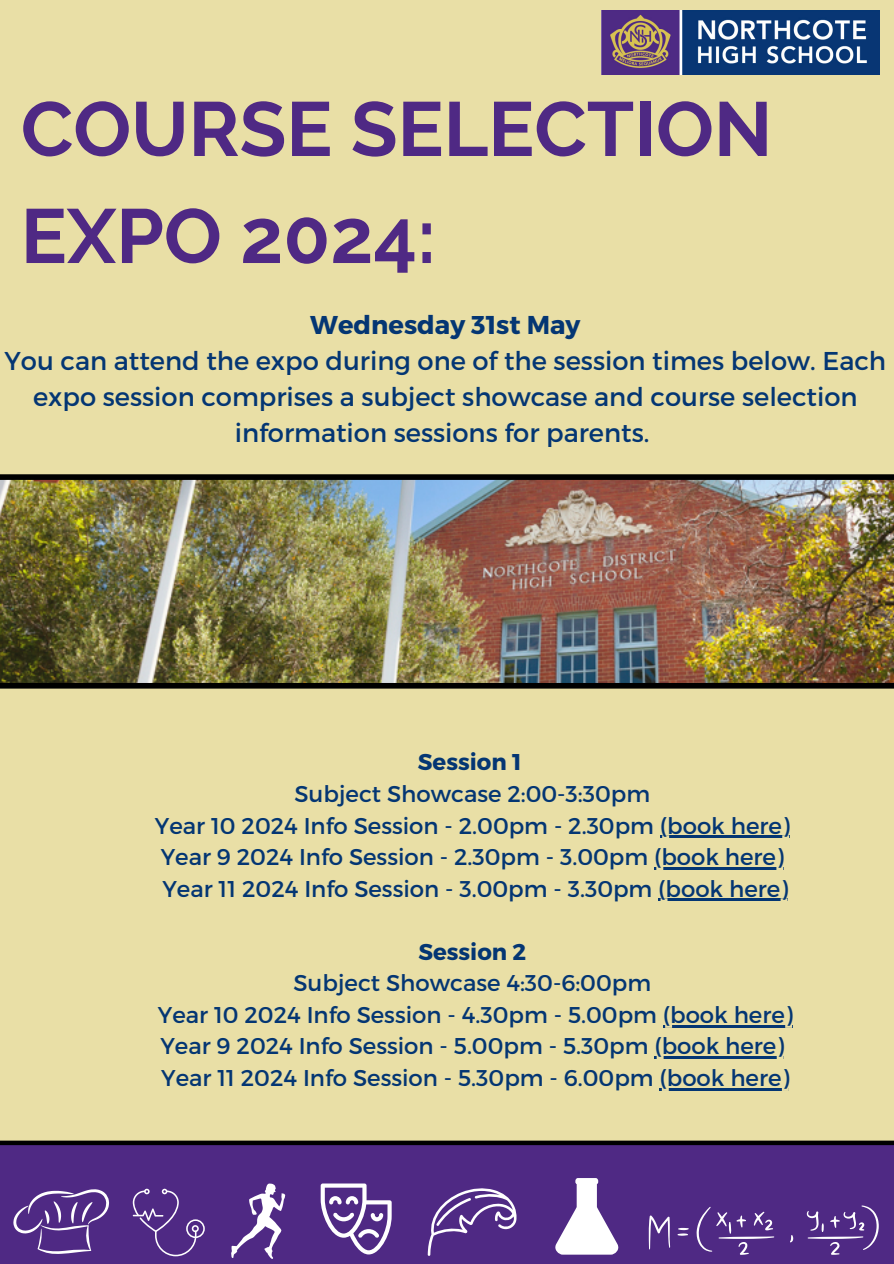
<style>
.page{position:relative;width:894px;height:1264px;background:#fff}
.page>*{position:absolute;margin:0;border:0;box-sizing:border-box;transform-origin:0 0}
.t1{font:700 76.5px/106.9px "Raleway";color:#4f2984}
.t2{font:25.8px/36px "Montserrat";color:#043673;text-align:center}
.t3{font:700 25.8px "Montserrat";color:#043673}
.t4{font:22.8px "Montserrat";color:#043673}
.t5{font:700 22.8px "Montserrat";color:#043673}
</style>
<div class="page">
<div style="left:0;top:0;width:893px;height:1263px;background:#e9dfa6"></div>
<img style="left:0;top:480px;width:893px;height:202px">
<img style="left:601px;top:10px;width:278px;height:65px">
<div style="left:0;top:1145px;width:893px;height:118px;background:#4f2984"></div>
<svg style="left:555px;top:1178px;width:64px;height:76px"></svg>
<svg style="left:427px;top:1188px;width:89px;height:67px"></svg>
<svg style="left:320px;top:1183px;width:71px;height:71px"></svg>
<svg style="left:133px;top:1188px;width:72px;height:68px"></svg>
<svg style="left:677px;top:1227px;width:11px;height:8px"></svg>
<svg style="left:696px;top:1206px;width:78px;height:48px"></svg>
<svg style="left:806px;top:1205px;width:72px;height:49px"></svg>
<svg style="left:648px;top:1215px;width:22px;height:35px"></svg>
<svg style="left:790px;top:1235px;width:3px;height:7px"></svg>
<svg style="left:13px;top:1189px;width:96px;height:65px"></svg>
<svg style="left:231px;top:1183px;width:54px;height:75px"></svg>
<hr style="left:659px;top:835px;width:130px;height:3px;background:#043673">
<hr style="left:654px;top:867px;width:129px;height:2px;background:#043673">
<hr style="left:658px;top:898px;width:129px;height:3px;background:#043673">
<hr style="left:662px;top:1025px;width:130px;height:2px;background:#043673">
<hr style="left:654px;top:1056px;width:130px;height:2px;background:#043673">
<hr style="left:659px;top:1088px;width:130px;height:2px;background:#043673">
<div style="left:0;top:474px;width:893px;height:6px;background:#000"></div>
<div style="left:0;top:683px;width:893px;height:5px;background:#000"></div>
<div style="left:0;top:1140px;width:893px;height:5px;background:#000"></div>
<p class="t1" style="left:21px;top:75px;width:752px">COURSE SELECTION<br>EXPO 2024:</p>
<p class="t3" style="left:310px;top:307px;width:272px">Wednesday 31st May</p>
<p class="t2" style="left:5px;top:341px;width:882px">You can attend the expo during one of the session times below. Each expo session comprises a subject showcase and course selection information sessions for parents.</p>
<p class="t5" style="left:418px;top:747px;width:105px">Session 1</p>
<p class="t4" style="left:294px;top:779px;width:357px">Subject Showcase 2:00-3:30pm</p>
<p class="t4" style="left:155px;top:810px;width:636px">Year 10 2024 Info Session - 2.00pm - 2.30pm (book here)</p>
<p class="t4" style="left:161px;top:842px;width:624px">Year 9 2024 Info Session - 2.30pm - 3.00pm (book here)</p>
<p class="t4" style="left:162px;top:873px;width:627px">Year 11 2024 Info Session - 3.00pm - 3.30pm (book here)</p>
<p class="t5" style="left:418px;top:936px;width:109px">Session 2</p>
<p class="t4" style="left:293px;top:968px;width:359px">Subject Showcase 4:30-6:00pm</p>
<p class="t4" style="left:158px;top:999px;width:636px">Year 10 2024 Info Session - 4.30pm - 5.00pm (book here)</p>
<p class="t4" style="left:160px;top:1031px;width:625px">Year 9 2024 Info Session - 5.00pm - 5.30pm (book here)</p>
<p class="t4" style="left:161px;top:1062px;width:629px">Year 11 2024 Info Session - 5.30pm - 6.00pm (book here)</p>
</div>
